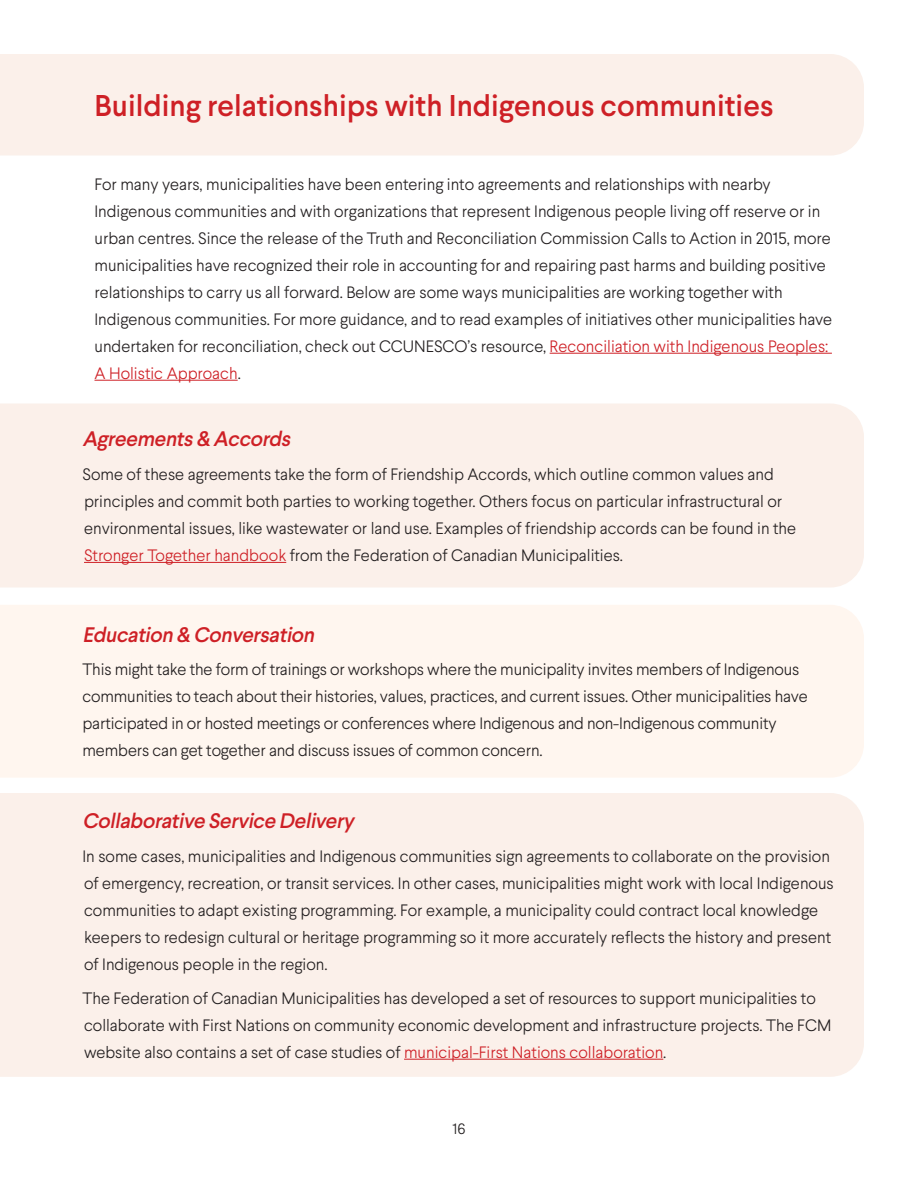
<style>
.page{position:relative;width:918px;height:1188px;background:#fff}
.page>*{position:absolute;margin:0;border:0;box-sizing:border-box;transform-origin:0 0}
.H1_red{font:500 30px "Larsseit";color:#ce2026}
.t1{font:italic 500 21px "Larsseit";color:#ce2026}
.t2{font:300 16.5px/27px "Larsseit";color:#231f20}
.t3{font:300 15px "Larsseit";color:#231f20}
.s1{color:#ce2026}
</style>
<div class="page">
<div style="left:0;top:54px;width:864px;height:102px;background:#fbf0ea"></div>
<hr style="left:550px;top:353px;width:282px;height:1px;background:#ce2026">
<hr style="left:94px;top:380px;width:144px;height:1px;background:#ce2026">
<div style="left:0;top:404px;width:864px;height:184px;background:#fbf0ea"></div>
<div style="left:0;top:793px;width:864px;height:284px;background:#fbf0ea"></div>
<div style="left:0;top:605px;width:864px;height:173px;background:#fff6ef"></div>
<hr style="left:84px;top:562px;width:202px;height:1px;background:#ce2026">
<hr style="left:404px;top:1059px;width:259px;height:1px;background:#ce2026">
<h1 class="H1_red" style="left:94px;top:86px;width:681px">Building relationships with Indigenous communities</h1>
<p class="t2" style="left:94px;top:170px;width:739px">For many years, municipalities have been entering into agreements and relationships with nearby Indigenous communities and with organizations that represent Indigenous people living off reserve or in urban centres. Since the release of the Truth and Reconciliation Commission Calls to Action in 2015, more municipalities have recognized their role in accounting for and repairing past harms and building positive relationships to carry us all forward. Below are some ways municipalities are working together with Indigenous communities. For more guidance, and to read examples of initiatives other municipalities have undertaken for reconciliation, check out CCUNESCO’s resource, <span class="s1">Reconciliation with Indigenous Peoples:<br>A Holistic Approach</span>.</p>
<h2 class="t1" style="left:83px;top:425px;width:214px">Agreements&amp; Accords</h2>
<p class="t2" style="left:83px;top:460px;width:715px">Some of these agreements take the form of Friendship Accords, which outline common values and principles and commit both parties to working together. Others focus on particular infrastructural or environmental issues, like wastewater or land use. Examples of friendship accords can be found in the <span class="s1">Stronger Together handbook</span> from the Federation of Canadian Municipalities.</p>
<h2 class="t1" style="left:83px;top:621px;width:238px">Education &amp; Conversation</h2>
<p class="t2" style="left:83px;top:656px;width:727px">This might take the form of trainings or workshops where the municipality invites members of Indigenous communities to teach about their histories, values, practices, and current issues. Other municipalities have participated in or hosted meetings or conferences where Indigenous and non-Indigenous community members can get together and discuss issues of common concern.</p>
<h2 class="t1" style="left:83px;top:807px;width:278px">Collaborative Service Delivery</h2>
<p class="t2" style="left:83px;top:842px;width:753px">In some cases, municipalities and Indigenous communities sign agreements to collaborate on the provision of emergency, recreation, or transit services. In other cases, municipalities might work with local Indigenous communities to adapt existing programming. For example, a municipality could contract local knowledge keepers to redesign cultural or heritage programming so it more accurately reflects the history and present of Indigenous people in the region.</p>
<p class="t2" style="left:83px;top:984px;width:750px">The Federation of Canadian Municipalities has developed a set of resources to support municipalities to collaborate with First Nations on community economic development and infrastructure projects. The FCM website also contains a set of case studies of <span class="s1">municipal-First Nations collaboration</span>.</p>
<p class="t3" style="left:453px;top:1119px;width:14px">16</p>
</div>
